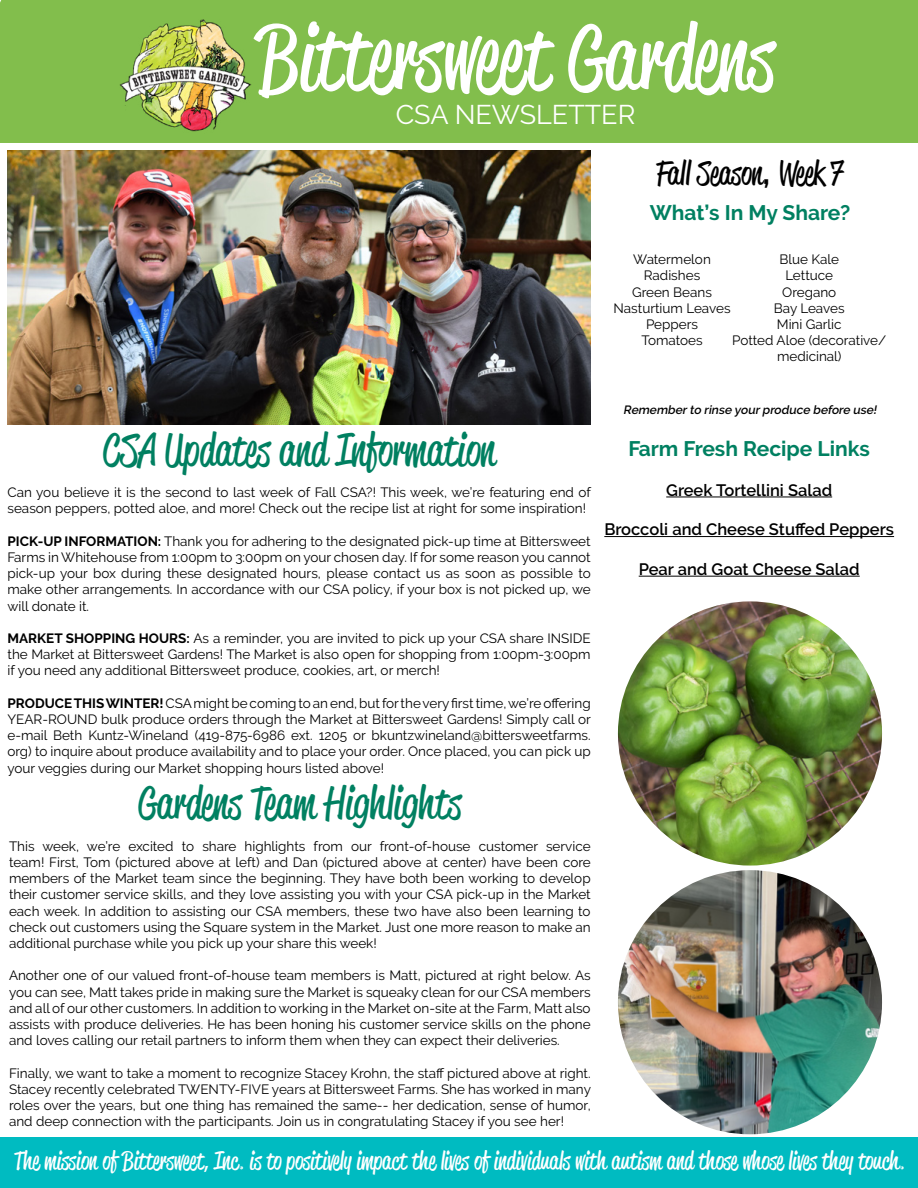
<style>
.page{position:relative;width:918px;height:1188px;background:#fff}
.page>*{position:absolute;margin:0;border:0;box-sizing:border-box;transform-origin:0 0}
.t1{font:90px "Reklame Script Regular DEMO";color:#fff}
.t2{font:45px "Reklame Script Regular DEMO";color:#008061}
.t3{font:33px "Reklame Script Regular DEMO";color:#000}
.t4{font:27px "Raleway";color:#fff}
.t5{font:25.05px "Reklame Script Regular DEMO";color:#fff}
.t6{font:700 21px "Raleway";color:#008061}
.t7{font:600 16.5px "Raleway";color:#000}
.t8{font:13.5px/16.2px "Raleway";color:#000;text-align:justify}
.t9{font:italic 600 12px "Raleway";color:#000}
.s1{font-family:"Raleway";font-weight:700}
.s2{font-weight:700}
.s3{font-family:"Myriad Pro"}
.s4{font-family:"Imprint MT Shadow"}
</style>
<div class="page">
<div style="left:0;top:0;width:918px;height:143px;background:#82be4c"></div>
<img style="left:114px;top:8px;width:145px;height:135px">
<img style="left:8px;top:150px;width:583px;height:275px">
<div style="left:0;top:1137px;width:918px;height:51px;background:#00bbc1"></div>
<img style="left:618px;top:601px;width:264px;height:265px;border-radius:132px">
<img style="left:618px;top:870px;width:264px;height:264px;border-radius:132px">
<hr style="left:666px;top:497px;width:166px;height:1px;background:#000">
<hr style="left:604px;top:536px;width:290px;height:1px;background:#000">
<hr style="left:639px;top:576px;width:221px;height:1px;background:#000">
<h1 class="t1" style="left:257px;top:20px;width:519px">Bittersweet Gardens</h1>
<h3 class="t4" style="left:396px;top:99px;width:241px">CSA NEWSLETTER</h3>
<h3 class="t3" style="left:656px;top:159px;width:190px">Fall Season<span class="s1">,</span> Week 7</h3>
<h3 class="t6" style="left:650px;top:201px;width:202px">What’s In My Share?</h3>
<p class="t8" style="left:614px;top:251px;width:119px;text-align:center">Watermelon<br>Radishes<br>Green Beans<br>Nasturtium Leaves<br>Peppers<br>Tomatoes</p>
<p class="t8" style="left:732px;top:251px;width:156px;text-align:center">Blue Kale<br>Lettuce<br>Oregano<br>Bay Leaves<br>Mini Garlic<br>Potted Aloe (decorative/ medicinal)</p>
<h2 class="t2" style="left:103px;top:431px;width:394px">CSA Updates and Information</h2>
<p class="t8" style="left:8px;top:484px;width:585px">Can you believe it is the second to last week of Fall CSA?! This week, we’re featuring end of season peppers, potted aloe, and more! Check out the recipe list at right for some inspiration!</p>
<p class="t8" style="left:8px;top:533px;width:585px"><span class="s2">PICK-UP INFORMATION:</span> Thank you for adhering to the designated pick-up time at Bittersweet Farms in Whitehouse from 1:00pm to 3:00pm on your chosen day. If for some reason you cannot pick-up your box during these designated hours, please contact us as soon as possible to make other arrangements. In accordance with our CSA policy, if your box is not picked up, we will donate it.</p>
<p class="t8" style="left:8px;top:630px;width:585px"><span class="s2">MARKET SHOPPING HOURS:</span> As a reminder, you are invited to pick up your CSA share INSIDE the Market at Bittersweet Gardens! The Market is also open for shopping from 1:00pm-3:00pm if you need any additional Bittersweet produce, cookies, art, or merch!</p>
<p class="t8" style="left:8px;top:695px;width:585px"><span class="s2">PRODUCE THIS WINTER!</span> CSA might be coming to an end, but for the very first time, we’re offering YEAR-ROUND bulk produce orders through the Market at Bittersweet Gardens! Simply call or e-mail Beth Kuntz-Wineland (419-875-6986 ext. 1205 or bkuntzwineland@bittersweetfarms. org) to inquire about produce availability and to place your order. Once placed, you can pick up your veggies during our Market shopping hours listed above!</p>
<p class="t9" style="left:623px;top:403px;width:257px">Rememberto rinse yourproduce before use!</p>
<h3 class="t6" style="left:629px;top:437px;width:243px">Farm Fresh Recipe Links</h3>
<p class="t7" style="left:666px;top:480px;width:167px">Greek Tortellini Salad</p>
<p class="t7" style="left:604px;top:520px;width:291px">Broccoli and Cheese Stuffed Peppers</p>
<p class="t7" style="left:639px;top:560px;width:223px">Pear and Goat Cheese Salad</p>
<h2 class="t2" style="left:139px;top:784px;width:324px">Gardens Team Highlights</h2>
<p class="t8" style="left:9px;top:838px;width:583px">This week, we’re excited to share highlights from our front-of-house customer service team! First, Tom (pictured above at left) and Dan (pictured above at center) have been core members of the Market team since the beginning. They have both been working to develop their customer service skills, and they love assisting you with your CSA pick-up in the Market each week. In addition to assisting our CSA members, these two have also been learning to check out customers using the Square system in the Market. Just one more reason to make an additional purchase while you pick up your share this week!</p>
<p class="t8" style="left:9px;top:968px;width:583px">Another one of our valued front-of-house team members is Matt, pictured at right below. As you can see, Matt takes pride in making sure the Market is squeaky clean for our CSA members and all of our other customers. In addition to working in the Market on-site at the Farm, Matt also assists with produce deliveries. He has been honing his customer service skills on the phone and loves calling our retail partners to inform them when they can expect their deliveries.</p>
<p class="t8" style="left:9px;top:1065px;width:584px">Finally, we want to take a moment to recognize Stacey Krohn, the staff pictured above at right.<br>Stacey recently celebrated TWENTY-FIVE years at Bittersweet Farms. She has worked in many roles over the years, but one thing has remained the same-- her dedication, sense of humor, and deep connection with the participants. Join us in congratulating Stacey if you see her!</p>
<h3 class="t5" style="left:14px;top:1150px;width:893px">The mission of Bittersweet<span class="s3">,</span> Inc<span class="s4">.</span> is to positively impact the lives of individuals with autism and those whose lives they touch<span class="s4">.</span></h3>
</div>
